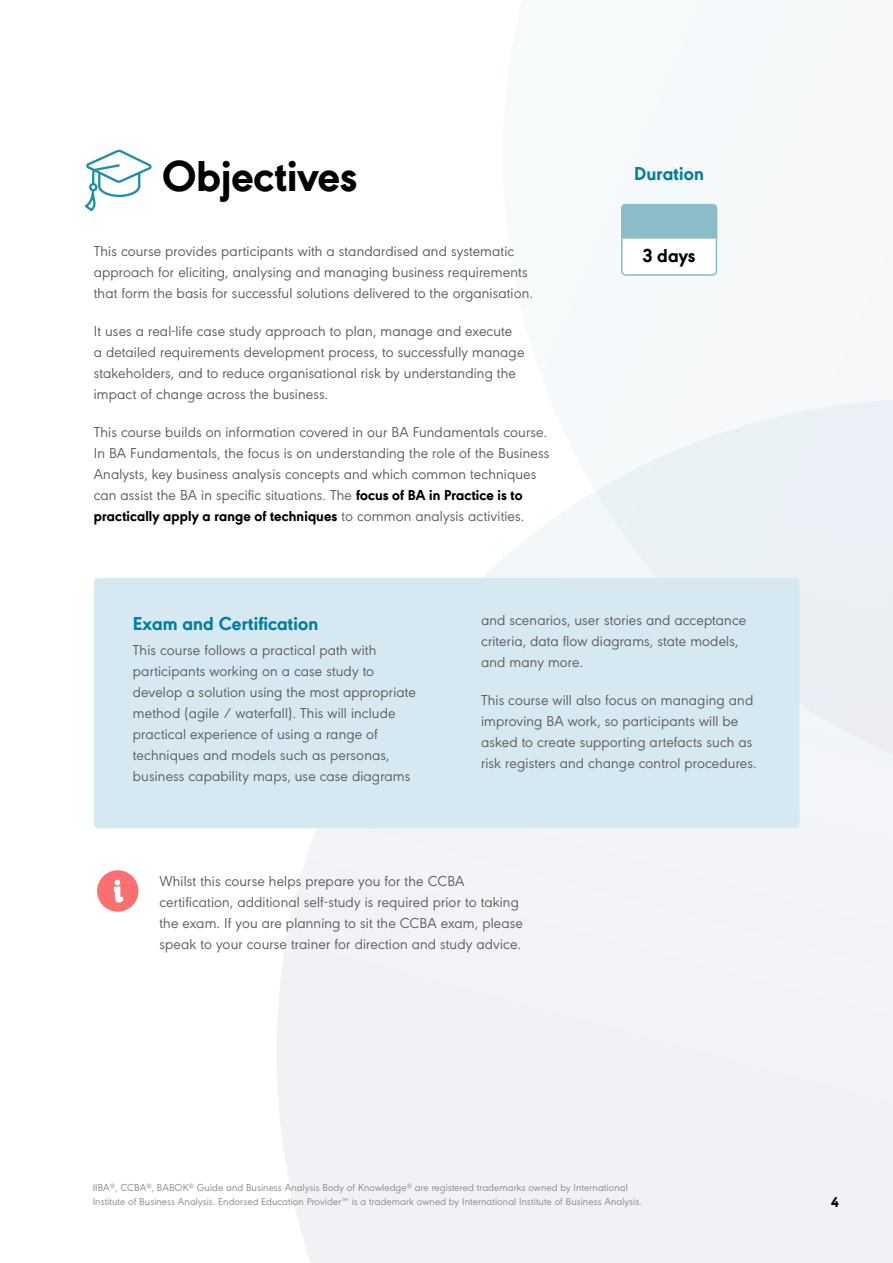
<style>
.page{position:relative;width:893px;height:1263px;background:#fff}
.page>*{position:absolute;margin:0;border:0;box-sizing:border-box;transform-origin:0 0}
.t1{font:800 45px "URW Geometric";color:#000}
.t2{font:800 19.5px "URW Geometric";letter-spacing:.01em;color:#00809e}
.t3{font:800 19.5px "URW Geometric";color:#000}
.t4{font:15px/21px "URW Geometric";letter-spacing:.01em;color:#626262}
.t5{font:800 15px "URW Geometric";color:#000}
.t6{font:10.5px/13.5px "URW Geometric";letter-spacing:.01em;color:#8c8c8c}
.s1{font-weight:800;color:#000}
</style>
<div class="page">
<svg style="left:276px;top:400px;width:617px;height:863px"></svg>
<div style="left:94px;top:578px;width:705px;height:250px;background:#d6e8f2;border-radius:4px"></div>
<div style="left:621px;top:206px;width:96px;height:70px;border:2px solid #8bbcc7;border-radius:4px"></div>
<div style="left:621px;top:204px;width:96px;height:35px;background:#8bbcc7"></div>
<svg style="left:97px;top:870px;width:41px;height:42px"></svg>
<svg style="left:85px;top:149px;width:67px;height:62px"></svg>
<h1 class="t1" style="left:162px;top:142px;width:197px">Objectives</h1>
<p class="t4" style="left:94px;top:239px;width:441px">This course provides participants with a standardised and systematic approach for eliciting, analysing and managing business requirements that form the basis for successful solutions delivered to the organisation.</p>
<p class="t4" style="left:94px;top:319px;width:432px">It uses a real-life case study approach to plan, manage and execute<br>a detailed requirements development process, to successfully manage stakeholders, and to reduce organisational risk by understanding the impact of change across the business.</p>
<p class="t4" style="left:94px;top:421px;width:457px">This course builds on information covered in our BA Fundamentals course.<br>In BA Fundamentals, the focus is on understanding the role of the Business Analysts, key business analysis concepts and which common techniques can assist the BA in specific situations. The <span class="s1">focus of BA in Practice is to practically apply a range of techniques</span> to common analysis activities.</p>
<h2 class="t2" style="left:634px;top:159px;width:71px">Duration</h2>
<h2 class="t3" style="left:643px;top:241px;width:54px">3 days</h2>
<h2 class="t2" style="left:133px;top:609px;width:187px">Exam and Certification</h2>
<p class="t4" style="left:133px;top:638px;width:285px">This course follows a practical path with participants working on a case study to develop a solution using the most appropriate method (agile / waterfall). This will include practical experience of using a range of techniques and models such as personas, business capability maps, use case diagrams</p>
<p class="t4" style="left:481px;top:608px;width:267px">and scenarios, user stories and acceptance criteria, data flow diagrams, state models, and many more.</p>
<p class="t4" style="left:481px;top:688px;width:277px">This course will also focus on managing and improving BA work, so participants will be asked to create supporting artefacts such as risk registers and change control procedures.</p>
<p class="t4" style="left:159px;top:869px;width:365px">Whilst this course helps prepare you for the CCBA certification, additional self-study is required prior to taking the exam. If you are planning to sit the CCBA exam, please speak to your course trainer for direction and study advice.</p>
<p class="t6" style="left:93px;top:1180px;width:551px">IIBA<sup>®</sup>, CCBA<sup>®</sup>, BABOK<sup>®</sup> Guide and Business Analysis Body of Knowledge<sup>®</sup> are registered trademarks owned by International<br>Institute of Business Analysis. Endorsed Education Provider™ is a trademark owned by International Institute of Business Analysis.</p>
<p class="t5" style="left:831px;top:1191px;width:9px">4</p>
</div>
